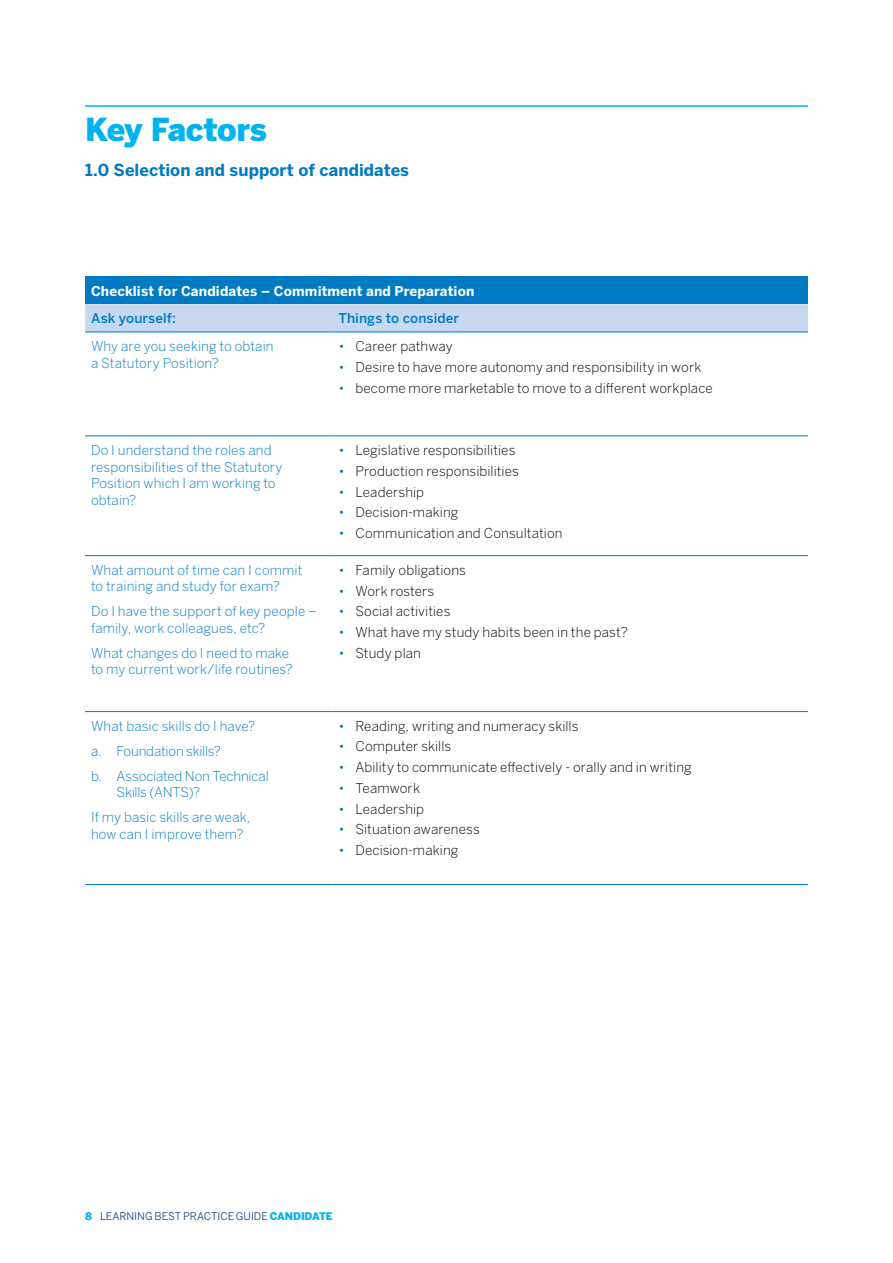
<style>
.page{position:relative;width:893px;height:1263px;background:#fff}
.page>*{position:absolute;margin:0;border:0;box-sizing:border-box;transform-origin:0 0}
.t1{font:900 31.5px "Benton Sans";letter-spacing:-.015em;color:#00b3ef}
.t2{font:700 16.5px "Benton Sans";color:#007bc3}
.t3{font:300 13.5px "Benton Sans";letter-spacing:.01em;color:#000}
.t4{font:300 13.5px/16.5px "Benton Sans";letter-spacing:.005em;color:#007bc3}
.t5{font:700 13.5px "Benton Sans";letter-spacing:.01em;color:#fff}
.t6{font:500 13.5px "Benton Sans";letter-spacing:.01em;color:#007bc3}
.t7{font:10.5px "Benton Sans";letter-spacing:-.005em;color:#15397f}
.s1{color:#007bc3}
.s2{font-weight:900;color:#00b3ef}
</style>
<div class="page">
<hr style="left:85px;top:105px;width:723px;height:2px;background:#00b3ef">
<div style="left:85px;top:276px;width:723px;height:28px;background:#007bc3"></div>
<div style="left:85px;top:304px;width:723px;height:28px;background:#c7d9f0"></div>
<hr style="left:85px;top:332px;width:247px;height:1px;background:#007bc3">
<hr style="left:332px;top:332px;width:476px;height:1px;background:#007bc3">
<hr style="left:85px;top:435px;width:247px;height:1px;background:#007bc3">
<hr style="left:332px;top:435px;width:476px;height:1px;background:#007bc3">
<hr style="left:85px;top:555px;width:247px;height:1px;background:#007bc3">
<hr style="left:332px;top:555px;width:476px;height:1px;background:#007bc3">
<hr style="left:85px;top:711px;width:247px;height:1px;background:#007bc3">
<hr style="left:332px;top:711px;width:476px;height:1px;background:#007bc3">
<hr style="left:85px;top:884px;width:247px;height:1px;background:#007bc3">
<hr style="left:332px;top:884px;width:476px;height:1px;background:#007bc3">
<h1 class="t1" style="left:85px;top:111px;width:183px">Key Factors</h1>
<p class="t2" style="left:85px;top:160px;width:326px">1.0 Selection and support of candidates</p>
<p class="t5" style="left:91px;top:283px;width:385px">Checklist for Candidates – Commitment and Preparation</p>
<p class="t6" style="left:91px;top:310px;width:86px">Ask yourself:</p>
<p class="t6" style="left:338px;top:310px;width:122px">Things to consider</p>
<p class="t4" style="left:91px;top:338px;width:184px">Why are you seeking to obtain a Statutory Position?</p>
<p class="t3" style="left:338px;top:338px;width:116px"><span class="s1">•</span> Career pathway</p>
<p class="t3" style="left:338px;top:359px;width:365px"><span class="s1">•</span> Desire to have more autonomy and responsibility in work</p>
<p class="t3" style="left:338px;top:380px;width:376px"><span class="s1">•</span> become more marketable to move to a different workplace</p>
<p class="t4" style="left:91px;top:442px;width:193px">Do I understand the roles and responsibilities of the Statutory<br>Position which I am working to obtain?</p>
<p class="t3" style="left:338px;top:442px;width:179px"><span class="s1">•</span> Legislative responsibilities</p>
<p class="t3" style="left:338px;top:463px;width:182px"><span class="s1">•</span> Production responsibilities</p>
<p class="t3" style="left:338px;top:484px;width:87px"><span class="s1">•</span> Leadership</p>
<p class="t3" style="left:338px;top:504px;width:122px"><span class="s1">•</span> Decision-making</p>
<p class="t3" style="left:338px;top:525px;width:226px"><span class="s1">•</span> Communication and Consultation</p>
<p class="t4" style="left:91px;top:561px;width:213px">What amount of time can I commit to training and study for exam?</p>
<p class="t4" style="left:91px;top:603px;width:227px">Do I have the support of key people – family, work colleagues, etc?</p>
<p class="t4" style="left:91px;top:644px;width:203px">What changes do I need to make to my current work/life routines?</p>
<p class="t4" style="left:91px;top:713px;width:179px;line-height:25px">What basic skills do I have? a. Foundation skills?<br>b. Associated Non Technical</p>
<p class="t4" style="left:91px;top:780px;width:161px;line-height:25px;text-indent:26px">Skills (ANTS)?<br>If my basic skills are weak,</p>
<p class="t4" style="left:91px;top:825px;width:154px">how can I improve them?</p>
<p class="t3" style="left:338px;top:562px;width:129px"><span class="s1">•</span> Family obligations</p>
<p class="t3" style="left:338px;top:583px;width:97px"><span class="s1">•</span> Work rosters</p>
<p class="t3" style="left:338px;top:603px;width:114px"><span class="s1">•</span> Social activities</p>
<p class="t3" style="left:338px;top:624px;width:291px"><span class="s1">•</span> What have my study habits been in the past?</p>
<p class="t3" style="left:338px;top:645px;width:84px"><span class="s1">•</span> Study plan</p>
<p class="t3" style="left:338px;top:718px;width:242px"><span class="s1">•</span> Reading, writing and numeracy skills</p>
<p class="t3" style="left:338px;top:738px;width:114px"><span class="s1">•</span> Computer skills</p>
<p class="t3" style="left:338px;top:759px;width:355px"><span class="s1">•</span> Ability to communicate effectively - orally and in writing</p>
<p class="t3" style="left:338px;top:780px;width:83px"><span class="s1">•</span> Teamwork</p>
<p class="t3" style="left:338px;top:801px;width:87px"><span class="s1">•</span> Leadership</p>
<p class="t3" style="left:338px;top:821px;width:143px"><span class="s1">•</span> Situation awareness</p>
<p class="t3" style="left:338px;top:842px;width:122px"><span class="s1">•</span> Decision-making</p>
<p class="t7" style="left:85px;top:1210px;width:249px"><span class="s2">8</span> LEARNING BEST PRACTICE GUIDE <span class="s2">CANDIDATE</span></p>
</div>
